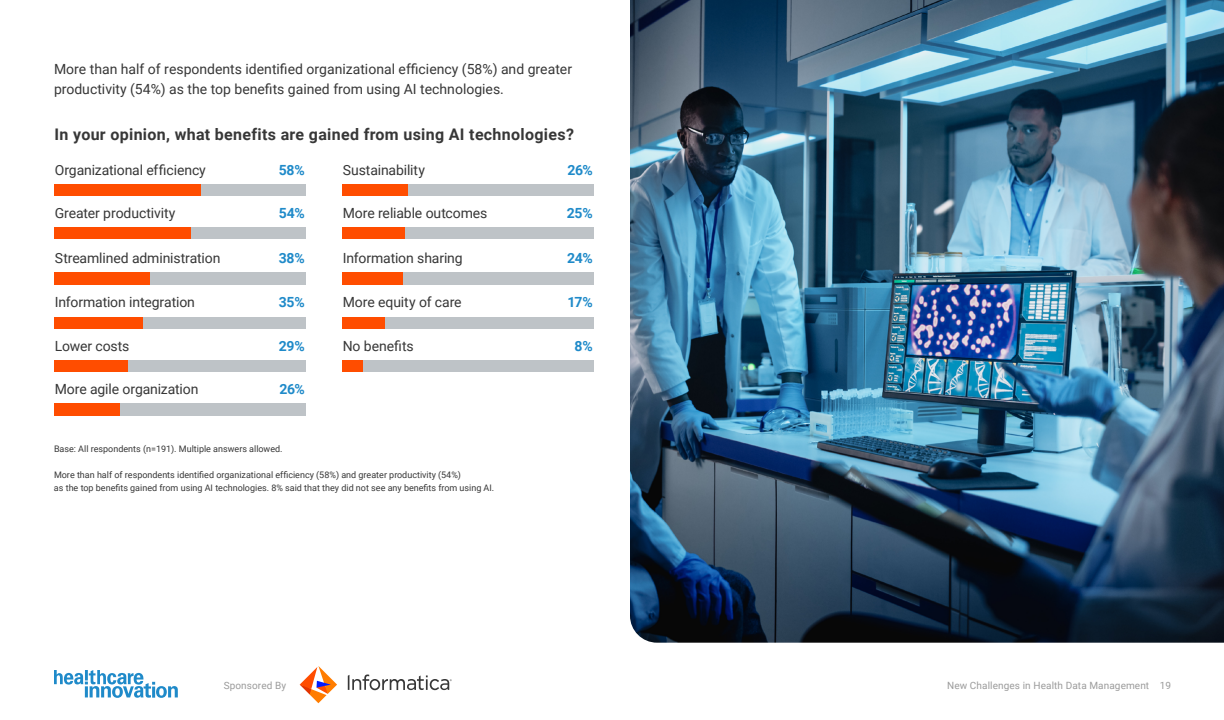
<style>
.page{position:relative;width:1224px;height:720px;background:#fff}
.page>*{position:absolute;margin:0;border:0;box-sizing:border-box;transform-origin:0 0}
.t1{font:700 16px "Roboto";letter-spacing:.02em;color:#373737}
.t2{font:14px/20px "Roboto";letter-spacing:-.005em;color:#373737}
.t3{font:700 14px "Roboto";letter-spacing:-.015em;color:#1f8ac9}
.t4{font:10px "Roboto";letter-spacing:.01em;color:#9b9b9b}
.t5{font:9px/13px "Roboto";color:#373737}
</style>
<div class="page">
<svg style="left:300px;top:666px;width:37px;height:37px"></svg>
<svg style="left:348px;top:674px;width:104px;height:16px"></svg>
<svg style="left:54px;top:670px;width:124px;height:28px"></svg>
<div style="left:54px;top:272px;width:252px;height:13px;background:#bec3c7"></div>
<div style="left:342px;top:272px;width:252px;height:13px;background:#bec3c7"></div>
<div style="left:54px;top:403px;width:252px;height:13px;background:#bec3c7"></div>
<div style="left:54px;top:317px;width:252px;height:12px;background:#bec3c7"></div>
<div style="left:342px;top:317px;width:252px;height:12px;background:#bec3c7"></div>
<div style="left:54px;top:360px;width:252px;height:12px;background:#bec3c7"></div>
<div style="left:342px;top:360px;width:252px;height:12px;background:#bec3c7"></div>
<div style="left:54px;top:185px;width:252px;height:11px;background:#bec3c7"></div>
<div style="left:342px;top:185px;width:252px;height:11px;background:#bec3c7"></div>
<div style="left:54px;top:228px;width:252px;height:11px;background:#bec3c7"></div>
<div style="left:342px;top:228px;width:252px;height:11px;background:#bec3c7"></div>
<img style="left:630px;top:0;width:594px;height:643px">
<div style="left:54px;top:272px;width:96px;height:13px;background:#ff4d00"></div>
<div style="left:342px;top:272px;width:60px;height:13px;background:#ff4d00"></div>
<div style="left:54px;top:403px;width:66px;height:13px;background:#ff4d00"></div>
<div style="left:54px;top:317px;width:88px;height:12px;background:#ff4d00"></div>
<div style="left:342px;top:317px;width:43px;height:12px;background:#ff4d00"></div>
<div style="left:54px;top:360px;width:73px;height:12px;background:#ff4d00"></div>
<div style="left:342px;top:360px;width:20px;height:12px;background:#ff4d00"></div>
<div style="left:54px;top:185px;width:146px;height:11px;background:#ff4d00"></div>
<div style="left:342px;top:185px;width:66px;height:11px;background:#ff4d00"></div>
<div style="left:54px;top:228px;width:136px;height:11px;background:#ff4d00"></div>
<div style="left:342px;top:228px;width:63px;height:11px;background:#ff4d00"></div>
<p class="t2" style="left:54px;top:59px;width:520px">More than half of respondents identified organizational efficiency (58%) and greater productivity (54%) as the top benefits gained from using AI technologies.</p>
<p class="t1" style="left:55px;top:123px;width:521px">In your opinion, what benefits are gained from using AI technologies?</p>
<p class="t2" style="left:55px;top:160px;width:153px">Organizational efficiency</p>
<p class="t3" style="left:279px;top:161px;width:28px">58%</p>
<p class="t2" style="left:343px;top:160px;width:84px">Sustainability</p>
<p class="t3" style="left:567px;top:161px;width:27px">26%</p>
<p class="t2" style="left:55px;top:203px;width:122px">Greater productivity</p>
<p class="t3" style="left:279px;top:204px;width:27px">54%</p>
<p class="t2" style="left:343px;top:203px;width:146px">More reliable outcomes</p>
<p class="t3" style="left:567px;top:204px;width:27px">25%</p>
<p class="t2" style="left:55px;top:247px;width:167px">Streamlined administration</p>
<p class="t3" style="left:279px;top:248px;width:28px">38%</p>
<p class="t2" style="left:343px;top:247px;width:122px">Information sharing</p>
<p class="t3" style="left:567px;top:248px;width:27px">24%</p>
<p class="t2" style="left:55px;top:291px;width:142px">Information integration</p>
<p class="t3" style="left:279px;top:292px;width:27px">35%</p>
<p class="t2" style="left:343px;top:291px;width:120px">More equity of care</p>
<p class="t3" style="left:567px;top:292px;width:27px">17%</p>
<p class="t2" style="left:55px;top:335px;width:76px">Lower costs</p>
<p class="t3" style="left:279px;top:336px;width:27px">29%</p>
<p class="t2" style="left:343px;top:335px;width:72px">No benefits</p>
<p class="t3" style="left:575px;top:336px;width:20px">8%</p>
<p class="t2" style="left:55px;top:378px;width:145px">More agile organization</p>
<p class="t3" style="left:279px;top:379px;width:27px">26%</p>
<p class="t5" style="left:54px;top:442px;width:230px">Base: All respondents (n=191). Multiple answers allowed.</p>
<p class="t5" style="left:54px;top:468px;width:442px">More than half of respondents identified organizational efficiency (58%) and greater productivity (54%)<br>as the top benefits gained from using AI technologies. 8% said that they did not see any benefits from using AI.</p>
<p class="t4" style="left:224px;top:678px;width:64px">Sponsored By</p>
<p class="t4" style="left:947px;top:678px;width:225px">New Challenges in Health Data Management 19</p>
</div>
